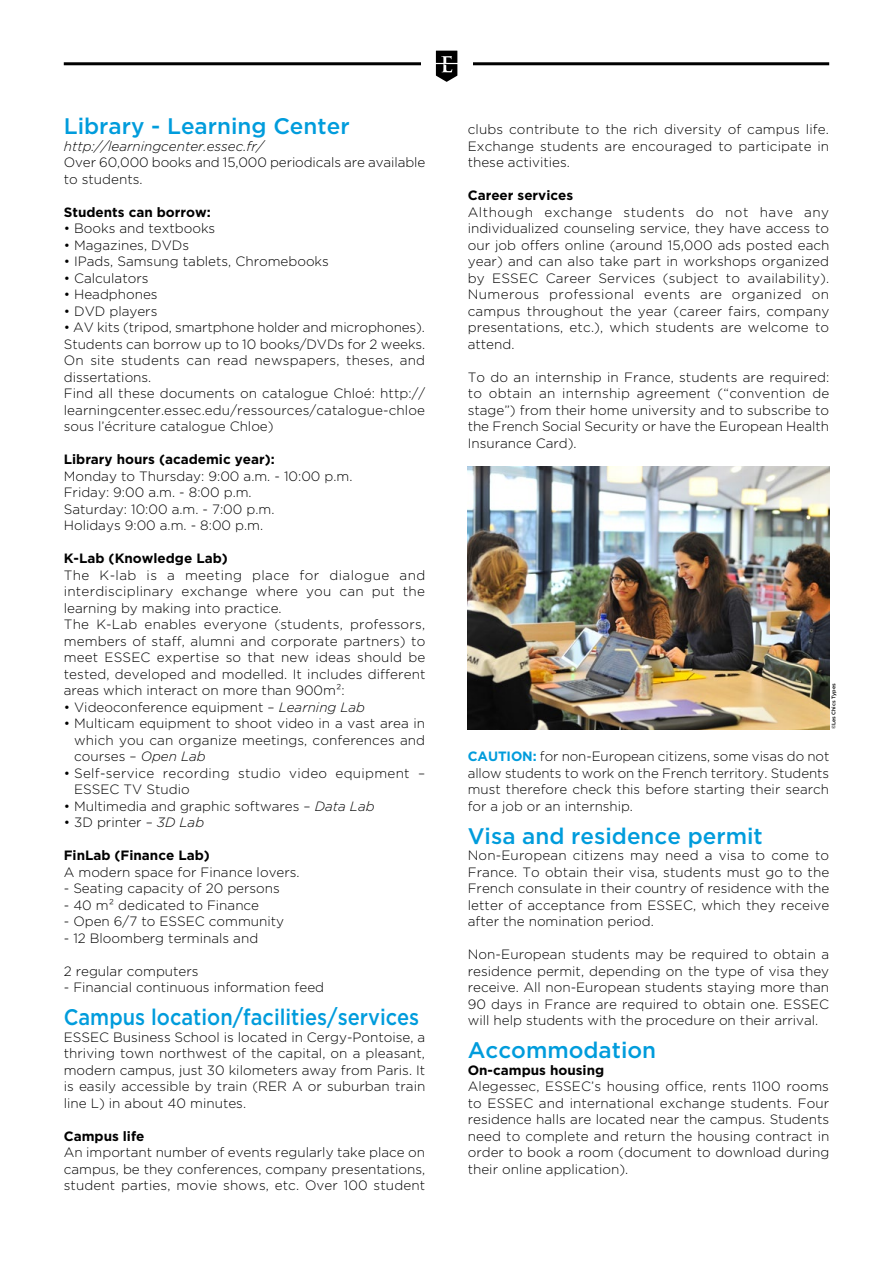
<style>
.page{position:relative;width:893px;height:1263px;background:#fff}
.page>*{position:absolute;margin:0;border:0;box-sizing:border-box;transform-origin:0 0}
.t1{font:500 22.5px "Gotham";color:#009cdc}
.t2{font:500 22.5px "Gotham";color:#009cdc;scale:.89 1}
.t3{font:300 13.5px/16.5px "Gotham";color:#000;text-align:justify}
.t4{font:700 13.5px "Gotham";color:#000}
.t5{font:300 13.5px/16.5px "Gotham";letter-spacing:.02em;color:#000}
.t6{font:italic 300 13.5px "Gotham";color:#000}
.t7{font:500 5.25px "Gotham";letter-spacing:-.01em;color:#000}
.s1{font-style:italic}
.s2{font-weight:700;color:#009cdc}
</style>
<div class="page">
<img style="left:468px;top:466px;width:361px;height:264px">
<hr style="left:64px;top:62px;width:765px;height:3px;background:#000">
<div style="left:421px;top:35px;width:51px;height:62px;background:#fff"></div>
<svg style="left:436px;top:51px;width:21px;height:31px"></svg>
<h1 class="t1" style="left:64px;top:113px;width:287px">Library - Learning Center</h1>
<p class="t6" style="left:64px;top:138px;width:201px">http://learningcenter.essec.fr/</p>
<p class="t3" style="left:64px;top:154px;width:363px">Over 60,000 books and 15,000 periodicals are available to students.</p>
<p class="t4" style="left:64px;top:204px;width:148px">Students can borrow:</p>
<p class="t3" style="left:64px;top:220px;width:153px">• Books and textbooks</p>
<p class="t3" style="left:64px;top:237px;width:127px">• Magazines, DVDs</p>
<p class="t3" style="left:64px;top:253px;width:267px">• IPads, Samsung tablets, Chromebooks</p>
<p class="t3" style="left:64px;top:270px;width:86px">• Calculators</p>
<p class="t3" style="left:64px;top:286px;width:95px">• Headphones</p>
<p class="t3" style="left:64px;top:303px;width:95px">• DVD players</p>
<p class="t3" style="left:64px;top:319px;width:363px;text-align:left">• AV kits (tripod, smartphone holder and microphones).<br>Students can borrow up to 10 books/DVDs for 2 weeks.<br>On site students can read newspapers, theses, and dissertations.<br>Find all these documents on catalogue Chloé: http:// learningcenter.essec.edu/ressources/catalogue-chloe sous l’écriture catalogue Chloe)</p>
<p class="t4" style="left:64px;top:451px;width:212px">Library hours (academic year):</p>
<p class="t3" style="left:64px;top:468px;width:290px;text-align:left">Monday to Thursday: 9:00 a.m. - 10:00 p.m.<br>Friday: 9:00 a.m. - 8:00 p.m.<br>Saturday: 10:00 a.m. - 7:00 p.m.<br>Holidays 9:00 a.m. - 8:00 p.m.</p>
<p class="t4" style="left:64px;top:550px;width:166px">K-Lab (Knowledge Lab)</p>
<p class="t3" style="left:64px;top:567px;width:363px;text-align:left">The K-lab is a meeting place for dialogue and interdisciplinary exchange where you can put the learning by making into practice.<br>The K-Lab enables everyone (students, professors, members of staff, alumni and corporate partners) to meet ESSEC expertise so that new ideas should be tested, developed and modelled. It includes different areas which interact on more than 900m²:</p>
<p class="t3" style="left:64px;top:699px;width:303px">• Videoconference equipment – <span class="s1">Learning Lab</span></p>
<p class="t3" style="left:74px;top:715px;width:353px;text-indent:-10px">• Multicam equipment to shoot video in a vast area in which you can organize meetings, conferences and courses – <span class="s1">Open Lab</span></p>
<p class="t5" style="left:74px;top:765px;width:352px;text-indent:-10px">• Self-service recording studio video equipment –<br>ESSEC TV Studio</p>
<p class="t3" style="left:64px;top:798px;width:312px">• Multimedia and graphic softwares – <span class="s1">Data Lab</span></p>
<p class="t3" style="left:64px;top:814px;width:142px">• 3D printer – <span class="s1">3D Lab</span></p>
<p class="t4" style="left:64px;top:847px;width:148px">FinLab (Finance Lab)</p>
<p class="t3" style="left:64px;top:864px;width:237px">A modern space for Finance lovers.</p>
<p class="t3" style="left:64px;top:880px;width:218px">- Seating capacity of 20 persons</p>
<p class="t3" style="left:64px;top:897px;width:197px">- 40 m² dedicated to Finance</p>
<p class="t3" style="left:64px;top:913px;width:222px">- Open 6/7 to ESSEC community</p>
<p class="t3" style="left:64px;top:930px;width:196px">- 12 Bloomberg terminals and</p>
<p class="t3" style="left:64px;top:963px;width:136px">2 regular computers</p>
<p class="t3" style="left:64px;top:979px;width:262px">- Financial continuous information feed</p>
<h1 class="t2" style="left:64px;top:1004px;width:401px">Campus location/facilities/services</h1>
<p class="t3" style="left:64px;top:1029px;width:363px">ESSEC Business School is located in Cergy-Pontoise, a thriving town northwest of the capital, on a pleasant, modern campus, just 30 kilometers away from Paris. It is easily accessible by train (RER A or suburban train line L) in about 40 minutes.</p>
<p class="t4" style="left:64px;top:1128px;width:82px">Campus life</p>
<p class="t3" style="left:64px;top:1144px;width:363px">An important number of events regularly take place on campus, be they conferences, company presentations, student parties, movie shows, etc. Over 100 student</p>
<p class="t3" style="left:468px;top:121px;width:363px">clubs contribute to the rich diversity of campus life.<br>Exchange students are encouraged to participate in these activities.</p>
<p class="t4" style="left:468px;top:187px;width:107px">Career services</p>
<p class="t3" style="left:468px;top:204px;width:363px">Although exchange students do not have any individualized counseling service, they have access to our job offers online (around 15,000 ads posted each year) and can also take part in workshops organized by ESSEC Career Services (subject to availability).<br>Numerous professional events are organized on campus throughout the year (career fairs, company presentations, etc.), which students are welcome to attend.</p>
<p class="t3" style="left:468px;top:369px;width:363px">To do an internship in France, students are required: to obtain an internship agreement (“convention de stage”) from their home university and to subscribe to the French Social Security or have the European Health Insurance Card).</p>
<p class="t7" style="left:830px;top:729px;width:47px;rotate:-90deg">©Les Chics Types</p>
<p class="t3" style="left:468px;top:748px;width:363px"><span class="s2">CAUTION:</span> for non-European citizens, some visas do not allow students to work on the French territory. Students must therefore check this before starting their search for a job or an internship.</p>
<h1 class="t1" style="left:468px;top:822px;width:296px">Visa and residence permit</h1>
<p class="t3" style="left:468px;top:847px;width:363px">Non-European citizens may need a visa to come to France. To obtain their visa, students must go to the French consulate in their country of residence with the letter of acceptance from ESSEC, which they receive after the nomination period.</p>
<p class="t3" style="left:468px;top:946px;width:363px">Non-European students may be required to obtain a residence permit, depending on the type of visa they receive. All non-European students staying more than 90 days in France are required to obtain one. ESSEC will help students with the procedure on their arrival.</p>
<h1 class="t1" style="left:468px;top:1037px;width:190px">Accommodation</h1>
<p class="t4" style="left:468px;top:1062px;width:138px">On-campus housing</p>
<p class="t3" style="left:468px;top:1078px;width:363px">Alegessec, ESSEC’s housing office, rents 1100 rooms to ESSEC and international exchange students. Four residence halls are located near the campus. Students need to complete and return the housing contract in order to book a room (document to download during their online application).</p>
</div>
